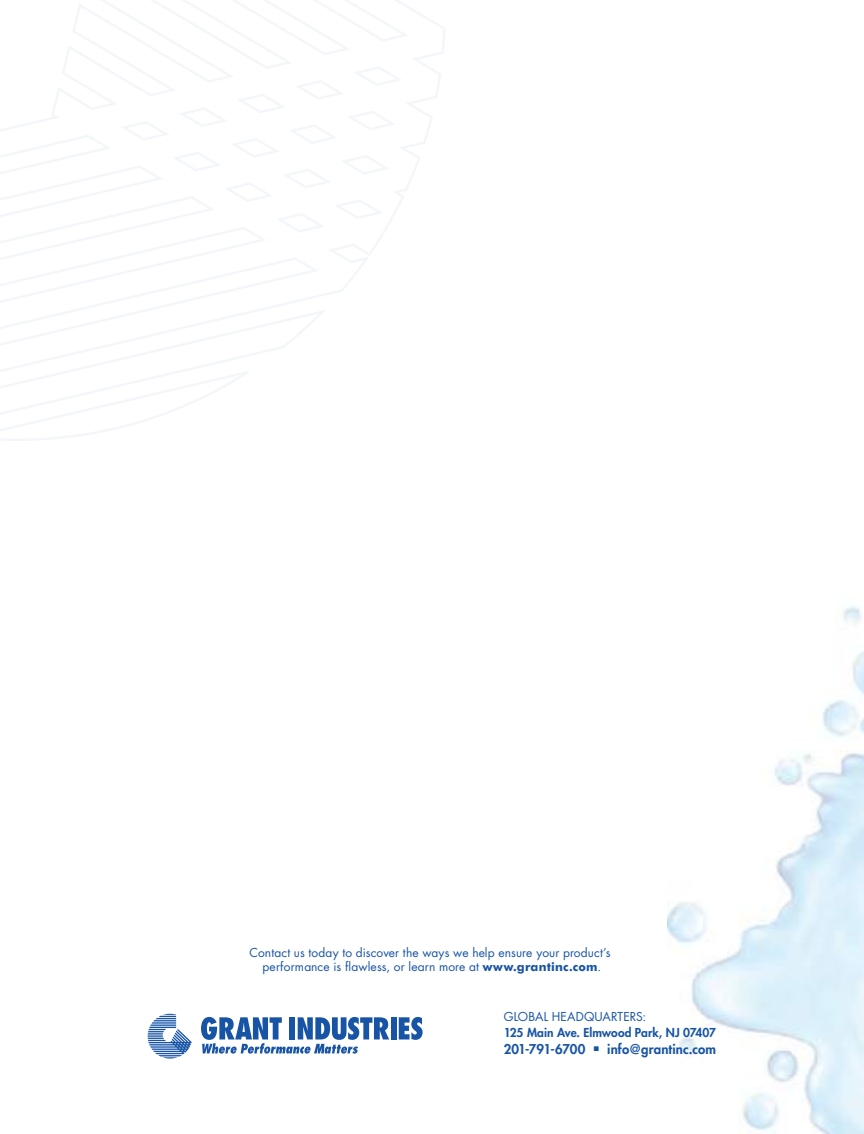
<style>
.page{position:relative;width:864px;height:1134px;background:#fff}
.page>*{position:absolute;margin:0;border:0;box-sizing:border-box;transform-origin:0 0}
.t1{font:800 13.2px "Futura";letter-spacing:.01em;color:#1854a6}
.t2{font:12px/14.7px "Futura";letter-spacing:.01em;color:#1854a6;text-align:center}
.t3{font:800 12px "Futura";color:#1854a6}
.s1{font-family:"Futura BT";font-weight:700}
</style>
<div class="page">
<img style="left:667px;top:606px;width:197px;height:528px">
<svg style="left:148px;top:1013px;width:44px;height:46px"></svg>
<div style="left:391px;top:1017px;width:6px;height:23px;background:#1854a6"></div>
<svg style="left:399px;top:1017px;width:24px;height:23px"></svg>
<svg style="left:201px;top:1017px;width:188px;height:37px"></svg>
<svg style="left:0;top:0;width:445px;height:310px"></svg>
<svg style="left:0;top:310px;width:325px;height:61px"></svg>
<svg style="left:0;top:371px;width:248px;height:70px"></svg>
<p class="t2" style="left:249px;top:945px;width:363px">Contact us today to discover the ways we help ensure your product’s performance is flawless, or learn more at <span class="s1">www.grantinc.com</span>.</p>
<p class="t2" style="left:504px;top:1009px;width:144px">GLOBAL HEADQUARTERS:</p>
<p class="t3" style="left:504px;top:1025px;width:214px">125 Main Ave. Elmwood Park, NJ 07407</p>
<p class="t1" style="left:504px;top:1040px;width:214px">201-791-6700 ■ info@grantinc.com</p>
</div>
